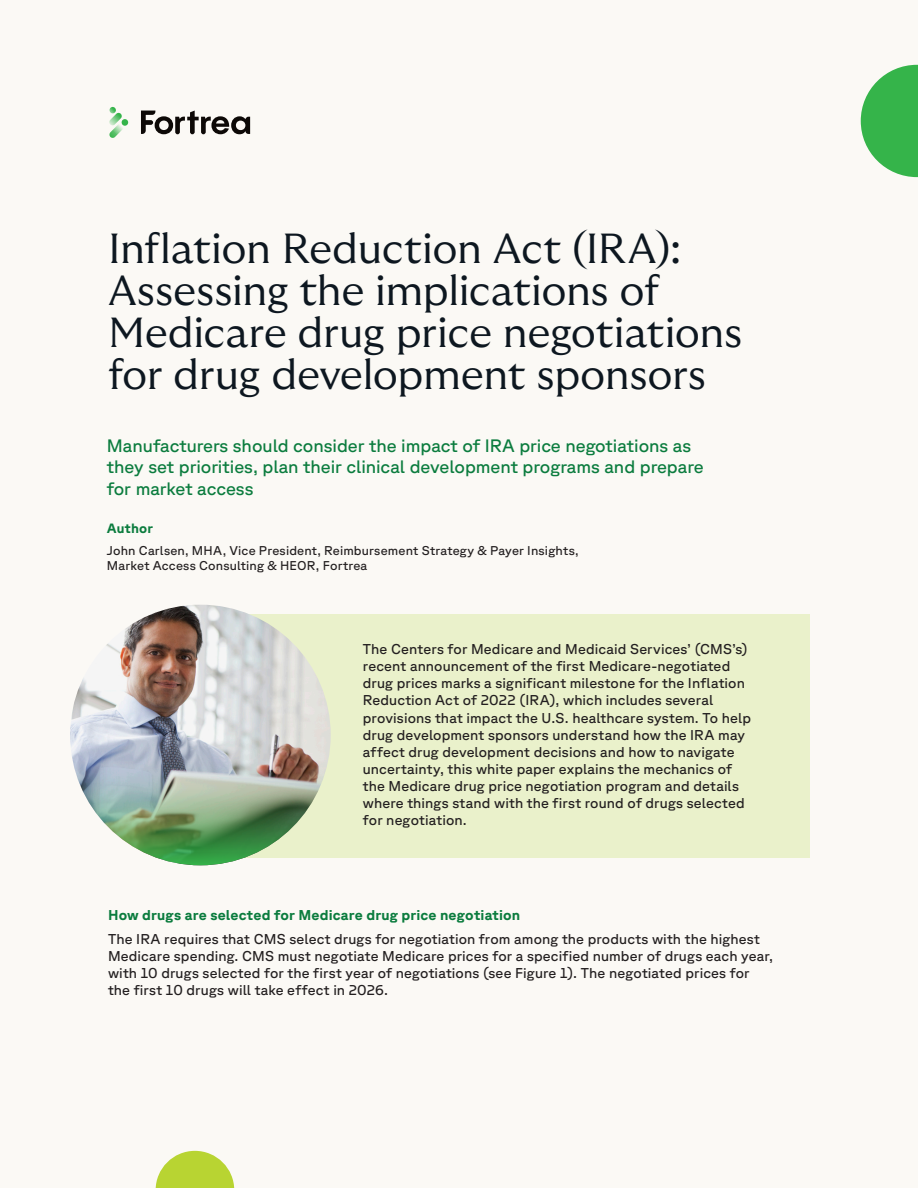
<style>
.page{position:relative;width:918px;height:1188px;background:#fbf9f5}
.page>*{position:absolute;margin:0;border:0;box-sizing:border-box;transform-origin:0 0}
.Headline{font:300 42px/42px "GT Ultra Median";letter-spacing:-.015em;color:#0d1720}
.t1{font:18px/21.6px "GT Planar";color:#0b7c3e}
.Body_Copy{font:14.25px/17.1px "GT Planar";letter-spacing:.01em;color:#231f20}
.Body_Header_-_Forest{font:700 14.25px "GT Planar";letter-spacing:.01em;color:#0b7c3e}
.Body_Copy-2{font:700 13.5px "GT Planar";letter-spacing:.01em;color:#0b7c3e}
.Body_Copy-3{font:12.75px/15.3px "GT Planar";letter-spacing:.015em;color:#231f20}
</style>
<div class="page">
<svg style="left:141px;top:111px;width:109px;height:23px"></svg>
<svg style="left:109px;top:107px;width:20px;height:31px"></svg>
<div style="left:221px;top:614px;width:589px;height:244px;background:#eaf1cb"></div>
<svg style="left:861px;top:65px;width:57px;height:112px"></svg>
<svg style="left:156px;top:1151px;width:78px;height:37px"></svg>
<img style="left:70px;top:605px;width:261px;height:260px;border-radius:50%">
<p class="Headline" style="left:108px;top:228px;width:636px">Inflation Reduction Act (IRA):<br>Assessing the implications of<br>Medicare drug price negotiations for drug development sponsors</p>
<p class="t1" style="left:107px;top:434px;width:598px">Manufacturers should consider the impact of IRA price negotiations as they set priorities, plan their clinical development programs and prepare for market access</p>
<p class="Body_Copy-2" style="left:107px;top:520px;width:48px">Author</p>
<p class="Body_Copy-3" style="left:107px;top:543px;width:473px">John Carlsen, MHA, Vice President, Reimbursement Strategy &amp; Payer Insights,<br>Market Access Consulting &amp; HEOR, Fortrea</p>
<p class="Body_Copy" style="left:363px;top:640px;width:390px">The Centers for Medicare and Medicaid Services’ (CMS’s) recent announcement of the first Medicare-negotiated drug prices marks a significant milestone for the Inflation Reduction Act of 2022 (IRA), which includes several provisions that impact the U.S. healthcare system. To help drug development sponsors understand how the IRA may affect drug development decisions and how to navigate uncertainty, this white paper explains the mechanics of the Medicare drug price negotiation program and details where things stand with the first round of drugs selected for negotiation.</p>
<p class="Body_Header_-_Forest" style="left:108px;top:907px;width:414px">How drugs are selected for Medicare drug price negotiation</p>
<p class="Body_Copy" style="left:108px;top:930px;width:667px">The IRA requires that CMS select drugs for negotiation from among the products with the highest Medicare spending. CMS must negotiate Medicare prices for a specified number of drugs each year, with 10 drugs selected for the first year of negotiations (see Figure 1). The negotiated prices for the first 10 drugs will take effect in 2026.</p>
</div>
